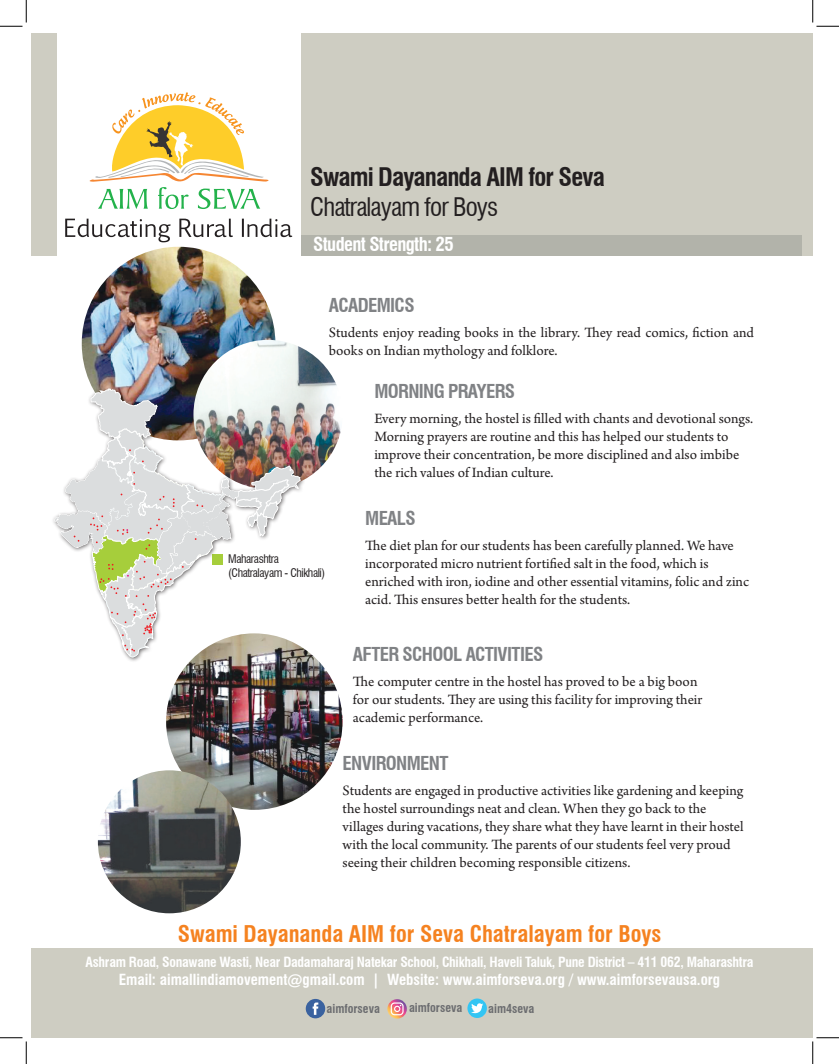
<style>
.page{position:relative;width:839px;height:1064px;background:#fff}
.page>*{position:absolute;margin:0;border:0;box-sizing:border-box;transform-origin:0 0}
.t1{font:700 condensed 25px "Swiss 721 BT";letter-spacing:-.035em;color:#231f20}
.t2{font:condensed 25px "Swiss 721 BT";letter-spacing:-.035em;color:#231f20}
.t3{font:700 condensed 22.5px "Swiss 721 BT";color:#f58220}
.t4{font:700 condensed 18.75px "Swiss 721 BT";letter-spacing:-.035em;color:#808285}
.t5{font:700 condensed 18.75px "Swiss 721 BT";letter-spacing:-.035em;color:#fff}
.t6{font:15px/18px "Arno Pro";color:#231f20}
.t7{font:700 condensed 15px "Swiss 721 BT";color:#fff}
.t8{font:700 condensed 13.75px "Swiss 721 BT";letter-spacing:-.02em;color:#fff}
.t9{font:700 condensed 12.12px "Swiss 721 BT";color:#6c6d70}
.t10{font:condensed 11.62px "Swiss 721 BT";letter-spacing:-.035em;color:#231f20}
</style>
<div class="page">
<div style="left:802px;top:33px;width:11px;height:222px;background:#cecdc2"></div>
<div style="left:802px;top:948px;width:11px;height:90px;background:#cecdc2"></div>
<div style="left:31px;top:33px;width:774px;height:222px;background:#cecdc2"></div>
<div style="left:285px;top:235px;width:517px;height:20px;background:#b2b3aa"></div>
<div style="left:31px;top:948px;width:774px;height:90px;background:#cecdc2"></div>
<img style="left:166px;top:633px;width:177px;height:177px;border-radius:88px">
<img style="left:98px;top:770px;width:143px;height:143px;border-radius:71px">
<svg style="left:387px;top:999px;width:20px;height:19px"></svg>
<svg style="left:391px;top:1002px;width:12px;height:13px"></svg>
<div style="left:306px;top:999px;width:19px;height:19px;background:#3a629f;border-radius:50%"></div>
<svg style="left:313px;top:1002px;width:5px;height:13px"></svg>
<svg style="left:467px;top:998px;width:20px;height:20px"></svg>
<svg style="left:471px;top:1003px;width:12px;height:11px"></svg>
<div style="left:57px;top:33px;width:243px;height:225px;background:#fff"></div>
<svg style="left:65px;top:92px;width:228px;height:151px"></svg>
<img style="left:82px;top:247px;width:193px;height:193px;border-radius:97px">
<img style="left:193px;top:340px;width:150px;height:149px;border-radius:75px">
<div style="left:51px;top:386px;width:254px;height:276px;background:#231f20;opacity:.75"></div>
<svg style="left:54px;top:388px;width:246px;height:269px"></svg>
<svg style="left:0;top:0;width:27px;height:27px"></svg>
<svg style="left:0;top:1037px;width:27px;height:27px"></svg>
<svg style="left:812px;top:0;width:27px;height:27px"></svg>
<svg style="left:812px;top:1037px;width:27px;height:27px"></svg>
<p class="t1" style="left:310px;top:161px;width:296px">Swami Dayananda AIM for Seva</p>
<p class="t2" style="left:310px;top:191px;width:190px">Chatralayam for Boys</p>
<p class="t5" style="left:313px;top:233px;width:142px">Student Strength: 25</p>
<p class="t4" style="left:329px;top:294px;width:87px">ACADEMICS</p>
<p class="t6" style="left:329px;top:325px;width:427px">Students enjoy reading books in the library. They read comics, fiction and books on Indian mythology and folklore.</p>
<p class="t10" style="left:228px;top:552px;width:52px">Maharashtra</p>
<p class="t10" style="left:228px;top:566px;width:98px">(Chatralayam - Chikhali)</p>
<p class="t4" style="left:374px;top:380px;width:142px">MORNING PRAYERS</p>
<p class="t6" style="left:374px;top:411px;width:380px">Every morning, the hostel is filled with chants and devotional songs.<br>Morning prayers are routine and this has helped our students to improve their concentration, be more disciplined and also imbibe the rich values of Indian culture.</p>
<p class="t4" style="left:365px;top:507px;width:52px">MEALS</p>
<p class="t6" style="left:365px;top:537px;width:385px">The diet plan for our students has been carefully planned. We have incorporated micro nutrient fortified salt in the food, which is enriched with iron, iodine and other essential vitamins, folic and zinc acid. This ensures better health for the students.</p>
<p class="t4" style="left:353px;top:642px;width:192px">AFTER SCHOOL ACTIVITIES</p>
<p class="t6" style="left:353px;top:673px;width:351px">The computer centre in the hostel has proved to be a big boon for our students. They are using this facility for improving their academic performance.</p>
<p class="t4" style="left:343px;top:751px;width:107px">ENVIRONMENT</p>
<p class="t6" style="left:343px;top:782px;width:402px">Students are engaged in productive activities like gardening and keeping the hostel surroundings neat and clean. When they go back to the villages during vacations, they share what they have learnt in their hostel with the local community. The parents of our students feel very proud seeing their children becoming responsible citizens.</p>
<p class="t3" style="left:178px;top:920px;width:485px">Swami Dayananda AIM for Seva Chatralayam for Boys</p>
<p class="t8" style="left:86px;top:953px;width:669px">Ashram Road, Sonawane Wasti, Near Dadamaharaj Natekar School, Chikhali, Haveli Taluk, Pune District – 411 062, Maharashtra</p>
<p class="t7" style="left:119px;top:970px;width:603px">Email: aimallindiamovement@gmail.com | Website: www.aimforseva.org / www.aimforsevausa.org</p>
<p class="t9" style="left:327px;top:1001px;width:55px">aimforseva</p>
<p class="t9" style="left:409px;top:1001px;width:55px">aimforseva</p>
<p class="t9" style="left:488px;top:1001px;width:48px">aim4seva</p>
</div>
